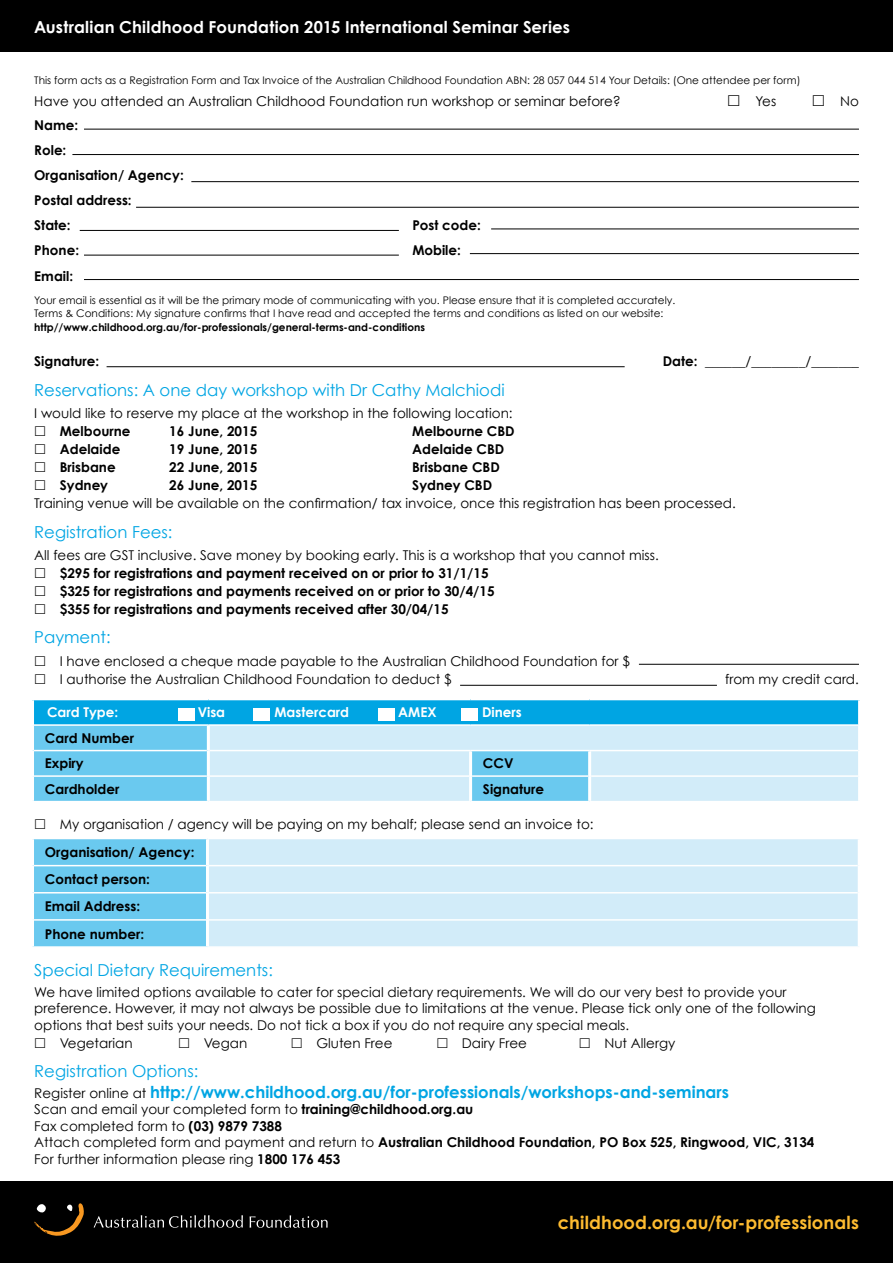
<style>
.page{position:relative;width:893px;height:1263px;background:#fff}
.page>*{position:absolute;margin:0;border:0;box-sizing:border-box;transform-origin:0 0}
.t1{font:700 18px "Century Gothic";letter-spacing:.005em;color:#fdbb30}
.t2{font:700 16.5px/20.7px "Century Gothic";color:#00a5e3}
.t3{font:16.5px "Century Gothic";color:#00a5e3}
.t4{font:700 16.5px "Century Gothic";letter-spacing:.01em;color:#fff}
.t5{font:13.5px/16.5px "Century Gothic";color:#000}
.t6{font:700 13.5px/25px "Century Gothic";color:#000}
.t7{font:700 13.5px "Century Gothic";color:#fff}
.t8{font:10.5px/13.5px "Century Gothic";color:#000}
.t9{font:700 10.5px "Century Gothic";color:#000}
.s1{font-weight:700}
.s2{font-size:14.25px}
.s3{font-weight:400}
.s4{font-weight:400;font-size:13.5px;color:#000}
</style>
<div class="page">
<div style="left:0;top:0;width:893px;height:51px;background:#000"></div>
<div style="left:33px;top:699px;width:827px;height:26px;background:#00a5e3"></div>
<div style="left:34px;top:726px;width:173px;height:75px;background:#6ac9ef"></div>
<svg style="left:210px;top:726px;width:648px;height:75px;background:#c6e8f7"></svg>
<hr style="left:31px;top:699px;width:177px;height:1px;background:#fff">
<hr style="left:208px;top:699px;width:263px;height:1px;background:#fff">
<hr style="left:471px;top:699px;width:119px;height:1px;background:#fff">
<hr style="left:590px;top:699px;width:271px;height:1px;background:#fff">
<hr style="left:34px;top:724px;width:174px;height:2px;background:#fff">
<hr style="left:208px;top:724px;width:263px;height:2px;background:#fff">
<hr style="left:471px;top:724px;width:119px;height:2px;background:#fff">
<hr style="left:590px;top:724px;width:268px;height:2px;background:#fff">
<hr style="left:34px;top:750px;width:173px;height:1px;background:#fff">
<hr style="left:210px;top:750px;width:261px;height:1px;background:#fff">
<hr style="left:471px;top:750px;width:119px;height:1px;background:#fff">
<hr style="left:590px;top:750px;width:268px;height:1px;background:#fff">
<hr style="left:34px;top:775px;width:173px;height:2px;background:#fff">
<hr style="left:210px;top:775px;width:259px;height:2px;background:#fff">
<hr style="left:472px;top:775px;width:116px;height:2px;background:#fff">
<hr style="left:591px;top:775px;width:267px;height:2px;background:#fff">
<hr style="left:31px;top:700px;width:3px;height:25px;background:#fff">
<hr style="left:858px;top:700px;width:3px;height:25px;background:#fff">
<hr style="left:469px;top:751px;width:3px;height:25px;background:#fff">
<hr style="left:588px;top:751px;width:3px;height:25px;background:#fff">
<hr style="left:469px;top:776px;width:3px;height:25px;background:#fff">
<hr style="left:588px;top:776px;width:3px;height:25px;background:#fff">
<div style="left:178px;top:708px;width:16px;height:13px;background:#fff"></div>
<div style="left:253px;top:708px;width:16px;height:13px;background:#fff"></div>
<div style="left:378px;top:708px;width:17px;height:13px;background:#fff"></div>
<div style="left:461px;top:708px;width:17px;height:13px;background:#fff"></div>
<hr style="left:80px;top:230px;width:319px;height:1px;background:#000">
<hr style="left:491px;top:229px;width:368px;height:1px;background:#000">
<hr style="left:107px;top:366px;width:518px;height:1px;background:#000">
<hr style="left:639px;top:664px;width:220px;height:1px;background:#000">
<hr style="left:460px;top:685px;width:257px;height:1px;background:#000">
<hr style="left:84px;top:255px;width:315px;height:1px;background:#000">
<hr style="left:84px;top:279px;width:775px;height:1px;background:#000">
<hr style="left:470px;top:253px;width:389px;height:1px;background:#000">
<hr style="left:72px;top:154px;width:787px;height:1px;background:#000">
<hr style="left:191px;top:181px;width:668px;height:1px;background:#000">
<hr style="left:136px;top:207px;width:723px;height:1px;background:#000">
<hr style="left:84px;top:129px;width:775px;height:1px;background:#000">
<div style="left:34px;top:839px;width:172px;height:107px;background:#6ac9ef"></div>
<div style="left:209px;top:839px;width:649px;height:107px;background:#d2ecf9"></div>
<hr style="left:34px;top:865px;width:172px;height:1px;background:#fff">
<hr style="left:209px;top:865px;width:649px;height:1px;background:#fff">
<hr style="left:34px;top:892px;width:172px;height:1px;background:#fff">
<hr style="left:209px;top:892px;width:649px;height:1px;background:#fff">
<hr style="left:34px;top:919px;width:172px;height:2px;background:#fff">
<hr style="left:209px;top:919px;width:649px;height:2px;background:#fff">
<div style="left:0;top:1182px;width:893px;height:81px;background:#000"></div>
<svg style="left:34px;top:1203px;width:50px;height:33px"></svg>
<svg style="left:94px;top:1215px;width:149px;height:13px"></svg>
<svg style="left:250px;top:1215px;width:78px;height:13px"></svg>
<p class="t4" style="left:34px;top:16px;width:538px">Australian Childhood Foundation 2015 International Seminar Series</p>
<p class="t8" style="left:34px;top:73px;width:768px">This form acts as a Registration Form and Tax Invoice of the Australian Childhood Foundation ABN: 28 057 044 514 Your Details: (One attendee per form)</p>
<p class="t5" style="left:34px;top:93px;width:588px">Have you attended an Australian Childhood Foundation run workshop or seminar before?</p>
<p class="t5" style="left:755px;top:93px;width:22px">Yes</p>
<p class="t5" style="left:840px;top:93px;width:20px">No</p>
<p class="t6" style="left:34px;top:112px;width:151px">Name:<br>Role:<br>Organisation/ Agency:<br>Postal address:<br>State:</p>
<p class="t6" style="left:412px;top:212px;width:70px">Post code:</p>
<p class="t6" style="left:34px;top:237px;width:46px">Phone:</p>
<p class="t6" style="left:412px;top:237px;width:50px">Mobile:</p>
<p class="t6" style="left:34px;top:264px;width:40px">Email:</p>
<p class="t8" style="left:34px;top:293px;width:642px">Your email is essential as it will be the primary mode of communicating with you. Please ensure that it is completed accurately.<br>Terms &amp; Conditions: My signature confirms that I have read and accepted the terms and conditions as listed on our website:</p>
<p class="t9" style="left:34px;top:321px;width:392px">http//www.childhood.org.au/for-professionals/general-terms-and-conditions</p>
<p class="t6" style="left:34px;top:348px;width:67px">Signature:</p>
<p class="t5" style="left:663px;top:353px;width:198px"><span class="s1">Date:</span> ______/________/______<span class="s2">_</span></p>
<p class="t3" style="left:34px;top:380px;width:472px">Reservations: A one day workshop with Dr Cathy Malchiodi</p>
<p class="t5" style="left:34px;top:405px;width:480px">I would like to reserve my place at the workshop in the following location:</p>
<p class="t6" style="left:60px;top:418px;width:72px">Melbourne</p>
<p class="t6" style="left:169px;top:418px;width:90px">16 June, 2015</p>
<p class="t6" style="left:412px;top:418px;width:104px">Melbourne CBD</p>
<p class="t6" style="left:60px;top:436px;width:62px">Adelaide</p>
<p class="t6" style="left:169px;top:436px;width:90px">19 June, 2015</p>
<p class="t6" style="left:412px;top:436px;width:94px">Adelaide CBD</p>
<p class="t6" style="left:60px;top:454px;width:57px">Brisbane</p>
<p class="t6" style="left:169px;top:454px;width:90px">22 June, 2015</p>
<p class="t6" style="left:412px;top:454px;width:89px">Brisbane CBD</p>
<p class="t6" style="left:60px;top:472px;width:50px">Sydney</p>
<p class="t6" style="left:169px;top:472px;width:90px">26 June, 2015</p>
<p class="t6" style="left:412px;top:472px;width:81px">Sydney CBD</p>
<p class="t5" style="left:34px;top:495px;width:703px">Training venue will be available on the confirmation/ tax invoice, once this registration has been processed.</p>
<p class="t3" style="left:34px;top:521px;width:140px">Registration Fees:</p>
<p class="t5" style="left:34px;top:546px;width:626px">All fees are GST inclusive. Save money by booking early. This is a workshop that you cannot miss.</p>
<p class="t6" style="left:60px;top:564px;width:436px;line-height:18px">$295 for registrations and payment received on or prior to 31/1/15 $325 for registrations and payments received on or prior to 30/4/15 $355 for registrations and payments received after 30/04/15</p>
<p class="t3" style="left:34px;top:627px;width:78px">Payment:</p>
<p class="t5" style="left:60px;top:651px;width:572px;line-height:18px">I have enclosed a cheque made payable to the Australian Childhood Foundation for $<br>I authorise the Australian Childhood Foundation to deduct $</p>
<p class="t5" style="left:725px;top:670px;width:135px">from my credit card.</p>
<p class="t7" style="left:47px;top:704px;width:73px">Card Type:</p>
<p class="t7" style="left:198px;top:704px;width:29px">Visa</p>
<p class="t7" style="left:274px;top:704px;width:76px">Mastercard</p>
<p class="t7" style="left:398px;top:704px;width:40px">AMEX</p>
<p class="t7" style="left:482px;top:704px;width:41px">Diners</p>
<p class="t6" style="left:45px;top:725px;width:91px;line-height:25.5px">Card Number<br>Expiry</p>
<p class="t6" style="left:483px;top:751px;width:32px">CCV</p>
<p class="t6" style="left:45px;top:776px;width:76px">Cardholder</p>
<p class="t6" style="left:483px;top:776px;width:63px">Signature</p>
<p class="t5" style="left:60px;top:816px;width:535px">My organisation / agency will be paying on my behalf; please send an invoice to:</p>
<p class="t6" style="left:45px;top:838px;width:151px;line-height:27.2px">Organisation/ Agency:<br>Contact person:<br>Email Address:<br>Phone number:</p>
<p class="t3" style="left:34px;top:960px;width:240px">Special Dietary Requirements:</p>
<p class="t5" style="left:34px;top:983px;width:783px">We have limited options available to cater for special dietary requirements. We will do our very best to provide your preference. However, it may not always be possible due to limitations at the venue. Please tick only one of the following options that best suits your needs. Do not tick a box if you do not require any special meals.</p>
<p class="t5" style="left:60px;top:1034px;width:74px">Vegetarian</p>
<p class="t5" style="left:204px;top:1034px;width:45px">Vegan</p>
<p class="t5" style="left:316px;top:1034px;width:78px">Gluten Free</p>
<p class="t5" style="left:462px;top:1034px;width:67px">Dairy Free</p>
<p class="t5" style="left:604px;top:1034px;width:73px">Nut Allergy</p>
<p class="t2" style="left:34px;top:1060px;width:696px"><span class="s3">Registration Options:<br></span><span class="s4">Register online at</span> http://www.childhood.org.au/for-professionals/workshops-and-seminars</p>
<p class="t5" style="left:34px;top:1101px;width:782px">Scan and email your completed form to <span class="s1">training@childhood.org.au<br></span>Fax completed form to <span class="s1">(03) 9879 7388<br></span>Attach completed form and payment and return to <span class="s1">Australian Childhood Foundation, PO Box 525, Ringwood, VIC, 3134<br></span>For further information please ring <span class="s1">1800 176 453</span></p>
<h1 class="t1" style="left:558px;top:1211px;width:303px">childhood.org.au/for-professionals</h1>
</div>
